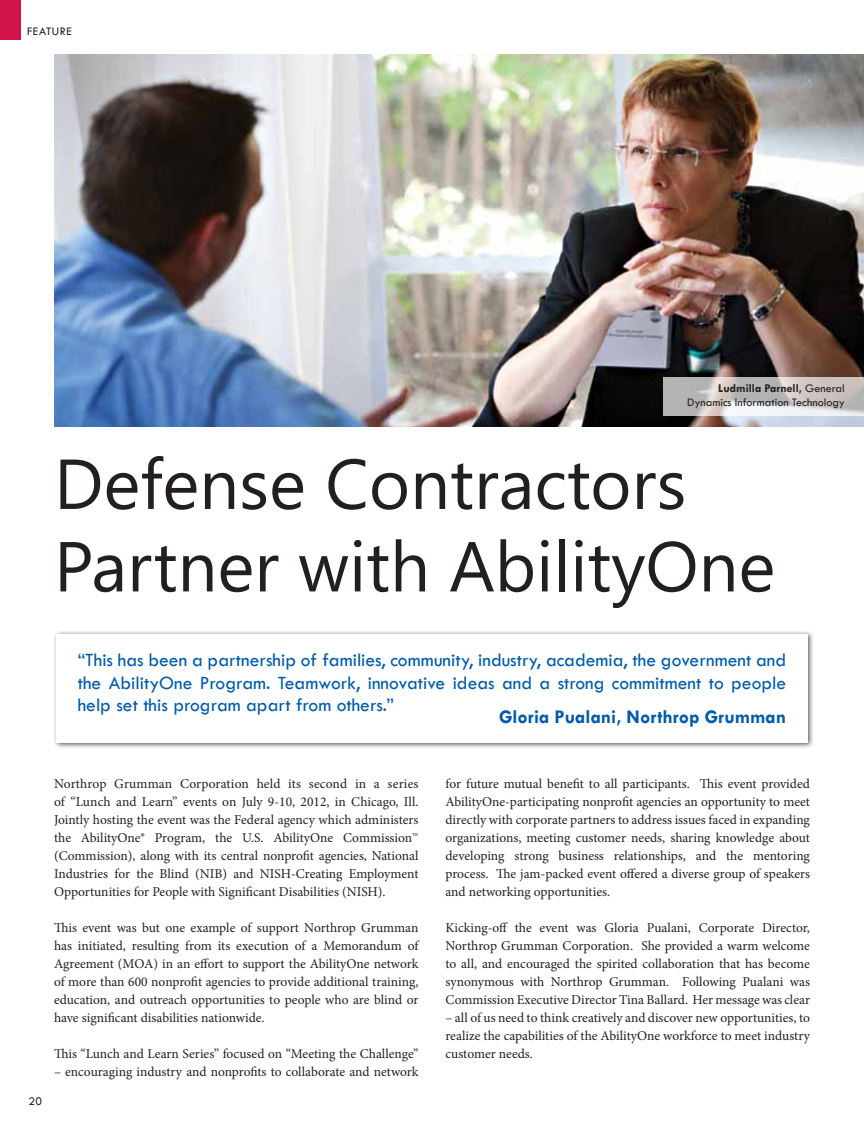
<style>
.page{position:relative;width:864px;height:1134px;background:#fff}
.page>*{position:absolute;margin:0;border:0;box-sizing:border-box;transform-origin:0 0}
.t1{font:70.5px/82.5px "Segoe UI";color:#231f20}
.t2{font:19.5px/22.5px "Tw Cen";color:#005ba8;text-align:justify}
.t3{font:700 19.5px "Tw Cen";color:#005ba8}
.t4{font:13.5px/18px "Minion Pro";letter-spacing:-.005em;color:#231f20;text-align:justify}
.t5{font:12px/13.5px "Tw Cen";color:#231f20;text-align:right}
.s1{font-weight:700}
</style>
<div class="page">
<div style="left:53px;top:631px;width:761px;height:118px;background:#231f20;opacity:.75"></div>
<div style="left:56px;top:634px;width:752px;height:108px;background:#fff"></div>
<img style="left:54px;top:54px;width:810px;height:373px">
<div style="left:0;top:0;width:20px;height:40px;background:#d11349"></div>
<svg style="left:663px;top:377px;width:201px;height:38px;background:#cac6c6"></svg>
<p class="t5" style="left:27px;top:25px;width:8px">Feature</p>
<p class="t5" style="left:687px;top:382px;width:159px"><span class="s1">Ludmilla Parnell,</span> General<br>Dynamics Information Technology</p>
<h2 class="t1" style="left:54px;top:440px;width:723px">Defense contractors<br>Partner with AbilityOne</h2>
<p class="t2" style="left:78px;top:649px;width:710px">“This has been a partnership of families, community, industry, academia, the government and the AbilityOne Program. Teamwork, innovative ideas and a strong commitment to people help set this program apart from others.”</p>
<p class="t3" style="left:499px;top:706px;width:289px">gloria pualani, northrop grumman</p>
<p class="t5" style="left:28px;top:1094px;width:15px">20</p>
<p class="t4" style="left:54px;top:775px;width:366px">Northrop Grumman Corporation held its second in a series of “Lunch and Learn” events on July 9-10, 2012, in Chicago, Ill.<br>Jointly hosting the event was the Federal agency which administers the AbilityOne® Program, the U.S. AbilityOne Commission™ (Commission), along with its central nonprofit agencies, National Industries for the Blind (NIB) and NISH-Creating Employment Opportunities for People with Significant Disabilities (NISH).</p>
<p class="t4" style="left:54px;top:919px;width:366px">This event was but one example of support Northrop Grumman has initiated, resulting from its execution of a Memorandum of Agreement (MOA) in an effort to support the AbilityOne network of more than 600 nonprofit agencies to provide additional training, education, and outreach opportunities to people who are blind or have significant disabilities nationwide.</p>
<p class="t4" style="left:54px;top:1045px;width:366px">This “Lunch and Learn Series” focused on “Meeting the Challenge”</p>
<p class="t4" style="left:54px;top:1063px;width:366px">– encouraging industry and nonprofits to collaborate and network</p>
<p class="t4" style="left:446px;top:775px;width:366px">for future mutual benefit to all participants. This event provided AbilityOne-participating nonprofit agencies an opportunity to meet directly with corporate partners to address issues faced in expanding organizations, meeting customer needs, sharing knowledge about developing strong business relationships, and the mentoring process. The jam-packed event offered a diverse group of speakers and networking opportunities.</p>
<p class="t4" style="left:446px;top:919px;width:366px">Kicking-off the event was Gloria Pualani, Corporate Director, Northrop Grumman Corporation. She provided a warm welcome to all, and encouraged the spirited collaboration that has become synonymous with Northrop Grumman. Following Pualani was Commission Executive Director Tina Ballard. Her message was clear</p>
<p class="t4" style="left:446px;top:1009px;width:366px">– all of us need to think creatively and discover new opportunities, to realize the capabilities of the AbilityOne workforce to meet industry customer needs.</p>
</div>
